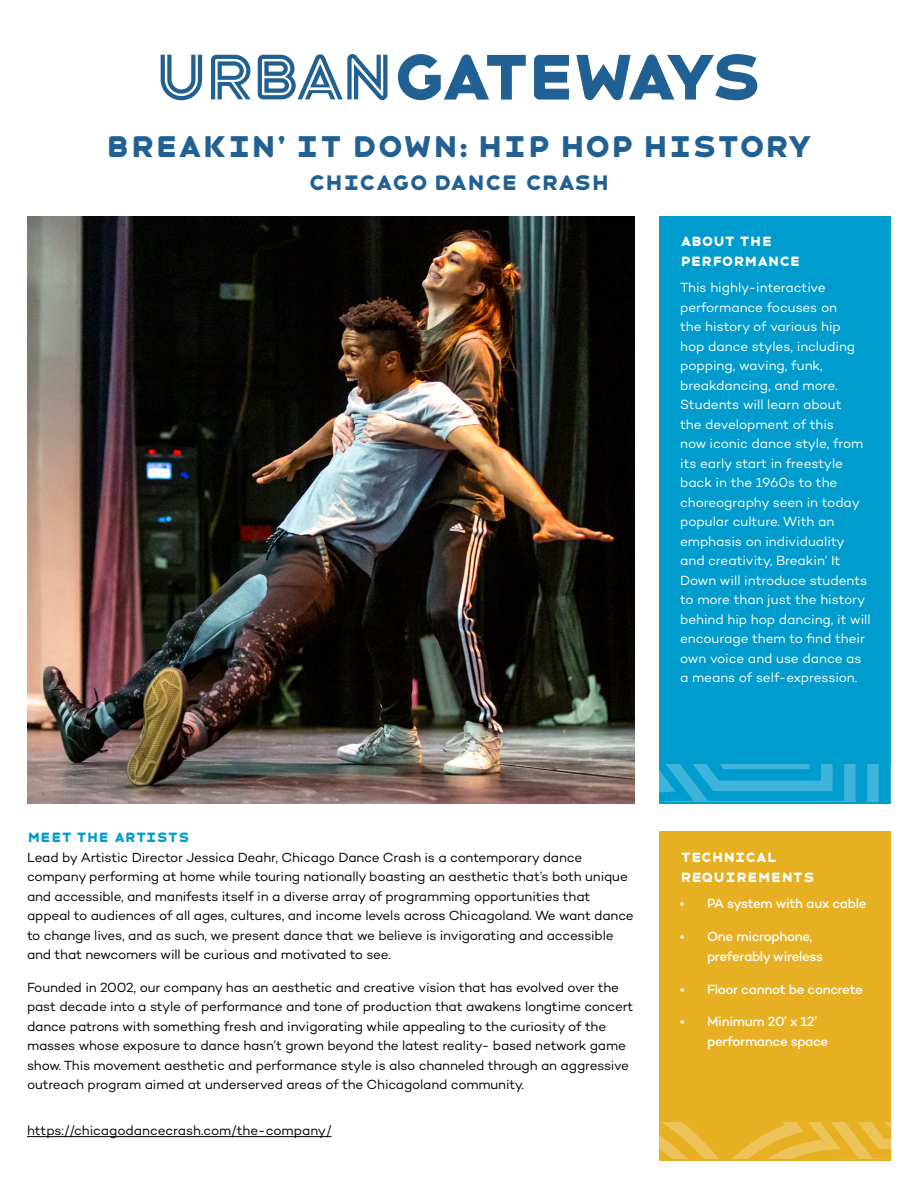
<style>
.page{position:relative;width:918px;height:1188px;background:#fff}
.page>*{position:absolute;margin:0;border:0;box-sizing:border-box;transform-origin:0 0}
.t1{font:30px "Faust Havelock Solid";letter-spacing:-.085em;color:#216092}
.t2{font:21px "Faust Havelock Solid";letter-spacing:-.09em;color:#216092}
.t3{font:13.5px/19.5px "Campton";letter-spacing:-.015em;color:#000}
.t4{font:13.5px/19.5px "Campton";letter-spacing:-.005em;color:#fff}
.t5{font:500 13.5px/19.5px "Campton";letter-spacing:-.025em;color:#fff}
.t6{font:13.5px/19.5px "Faust Havelock Solid";letter-spacing:-.085em;color:#fff}
.t7{font:13.5px "Faust Havelock Solid";letter-spacing:-.085em;color:#009cce}
</style>
<div class="page">
<hr style="left:27px;top:1136px;width:305px;height:1px;background:#000">
<div style="left:660px;top:216px;width:231px;height:587px;background:#009cce"></div>
<img style="left:27px;top:216px;width:607px;height:587px">
<svg style="left:398px;top:54px;width:359px;height:46px"></svg>
<svg style="left:161px;top:54px;width:226px;height:46px"></svg>
<div style="left:660px;top:832px;width:231px;height:329px;background:#e6b022"></div>
<svg style="left:660px;top:1123px;width:231px;height:36px"></svg>
<svg style="left:660px;top:765px;width:231px;height:36px"></svg>
<h1 class="t1" style="left:105px;top:122px;width:711px">BREAKIN’ IT DOWN: HIP HOP HISTORY</h1>
<h2 class="t2" style="left:308px;top:165px;width:304px">CHICAGO DANCE CRASH</h2>
<p class="t6" style="left:680px;top:230px;width:122px">ABOUT THE<br>PERFORMANCE</p>
<p class="t4" style="left:680px;top:277px;width:192px">This highly-interactive performance focuses on<br>the history of various hip<br>hop dance styles, including popping, waving, funk, breakdancing, and more.<br>Students will learn about<br>the development of this<br>now iconic dance style, from its early start in freestyle back in the 1960s to the choreography seen in today popular culture. With an emphasis on individuality and creativity, Breakin’ It<br>Down will introduce students to more than just the history behind hip hop dancing, it will encourage them to find their own voice and use dance as a means of self-expression.</p>
<p class="t7" style="left:27px;top:826px;width:165px">MEET THE ARTISTS</p>
<p class="t3" style="left:27px;top:847px;width:608px">Lead by Artistic Director Jessica Deahr, Chicago Dance Crash is a contemporary dance company performing at home while touring nationally boasting an aesthetic that’s both unique and accessible, and manifests itself in a diverse array of programming opportunities that appeal to audiences of all ages, cultures, and income levels across Chicagoland. We want dance to change lives, and as such, we present dance that we believe is invigorating and accessible and that newcomers will be curious and motivated to see.</p>
<p class="t3" style="left:27px;top:977px;width:608px">Founded in 2002, our company has an aesthetic and creative vision that has evolved over the past decade into a style of performance and tone of production that awakens longtime concert dance patrons with something fresh and invigorating while appealing to the curiosity of the masses whose exposure to dance hasn’t grown beyond the latest reality- based network game show. This movement aesthetic and performance style is also channeled through an aggressive outreach program aimed at underserved areas of the Chicagoland community.</p>
<p class="t3" style="left:27px;top:1121px;width:306px">https://chicagodancecrash.com/the-company/</p>
<p class="t6" style="left:680px;top:846px;width:136px">TECHNICAL<br>REQUIREMENTS</p>
<p class="t5" style="left:680px;top:893px;width:188px">• PA system with aux cable</p>
<p class="t5" style="left:707px;top:926px;width:117px;text-indent:-27px">• One microphone, preferably wireless</p>
<p class="t5" style="left:680px;top:979px;width:184px">• Floor cannot be concrete</p>
<p class="t5" style="left:707px;top:1012px;width:123px;text-indent:-27px">• Minimum 20’ x 12’ performance space</p>
</div>
